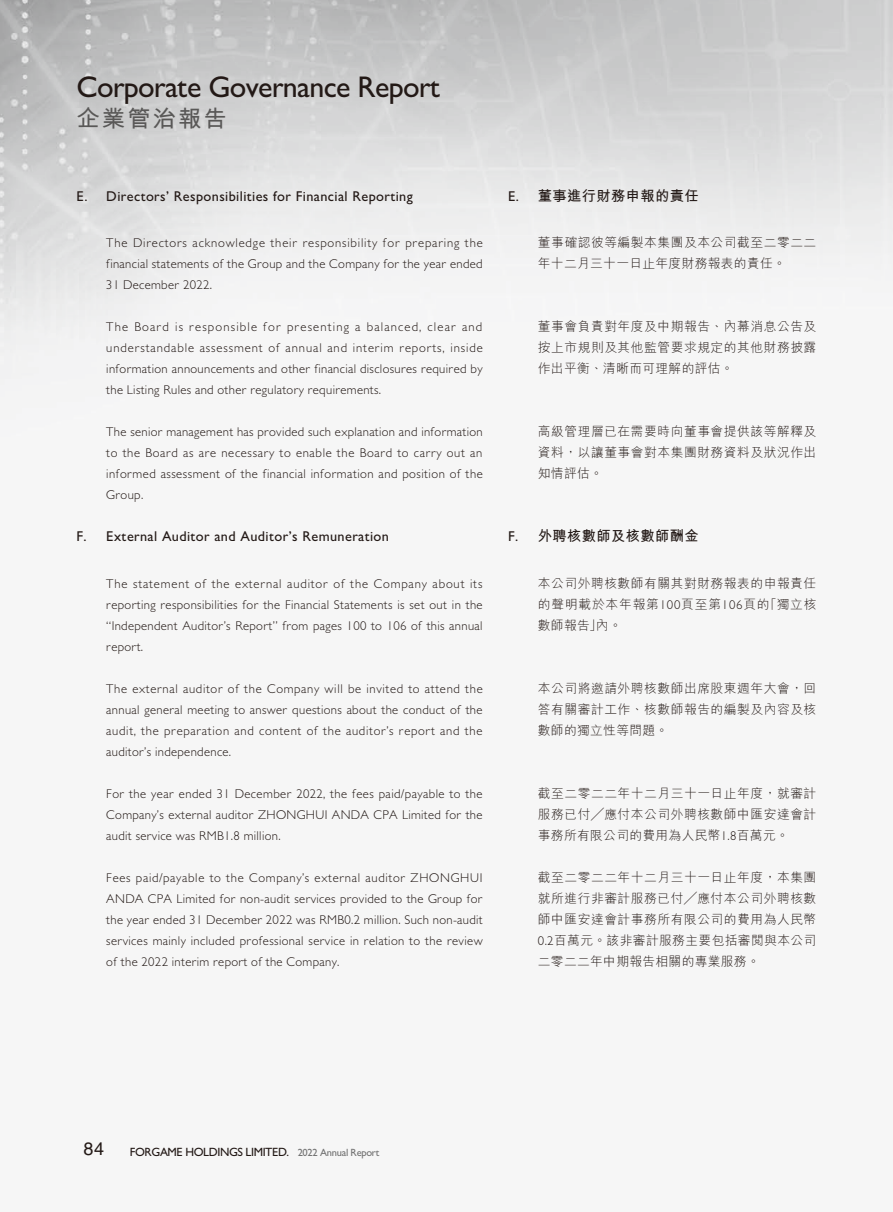
<style>
.page{position:relative;width:893px;height:1212px;background:#fff}
.page>*{position:absolute;margin:0;border:0;box-sizing:border-box;transform-origin:0 0}
.t1{font:500 30px "Gill Sans";letter-spacing:-.02em;color:#231916}
.t2{font:700 23.25px "M Hei HK";letter-spacing:.095em;color:#595857}
.t3{font:18px "Helvetica LT Std";color:#231916}
.t4{font:500 14.25px "Gill Sans";letter-spacing:.03em;color:#231916}
.t5{font:700 14.25px "M Hei HK";letter-spacing:.03em;color:#231916}
.t6{font:300 12.75px/21px "Gill Sans";letter-spacing:.025em;color:#231916;text-align:justify}
.t7{font:300 12.75px/21px "M Hei HK";letter-spacing:.04em;color:#231916;text-align:justify}
.t8{font:500 12px "Gill Sans";letter-spacing:-.03em;color:#231916}
.s1{font-family:"Gill Sans";font-weight:500}
.s2{font-family:"Gill Sans"}
.s3{font-size:10.5px;color:#727272}
</style>
<div class="page">
<h1 class="t1" style="left:77px;top:69px;width:365px">Corporate Governance Report</h1>
<h2 class="t2" style="left:77px;top:102px;width:152px">企業管治報告</h2>
<p class="t4" style="left:77px;top:188px;width:338px">E. Directors’ Responsibilities for Financial Reporting</p>
<p class="t6" style="left:106px;top:232px;width:378px">The Directors acknowledge their responsibility for preparing the financial statements of the Group and the Company for the year ended 31 December 2022.</p>
<p class="t6" style="left:106px;top:316px;width:378px">The Board is responsible for presenting a balanced, clear and understandable assessment of annual and interim reports, inside information announcements and other financial disclosures required by the Listing Rules and other regulatory requirements.</p>
<p class="t6" style="left:106px;top:421px;width:378px">The senior management has provided such explanation and information to the Board as are necessary to enable the Board to carry out an informed assessment of the financial information and position of the Group.</p>
<p class="t4" style="left:77px;top:528px;width:314px">F. External Auditor and Auditor’s Remuneration</p>
<p class="t6" style="left:106px;top:573px;width:378px">The statement of the external auditor of the Company about its reporting responsibilities for the Financial Statements is set out in the “Independent Auditor’s Report” from pages 100 to 106 of this annual report.</p>
<p class="t6" style="left:106px;top:678px;width:378px">The external auditor of the Company will be invited to attend the annual general meeting to answer questions about the conduct of the audit, the preparation and content of the auditor’s report and the auditor’s independence.</p>
<p class="t6" style="left:106px;top:783px;width:378px">For the year ended 31 December 2022, the fees paid/payable to the Company’s external auditor ZHONGHUI ANDA CPA Limited for the audit service was RMB1.8 million.</p>
<p class="t6" style="left:106px;top:867px;width:378px">Fees paid/payable to the Company’s external auditor ZHONGHUI ANDA CPA Limited for non-audit services provided to the Group for the year ended 31 December 2022 was RMB0.2 million. Such non-audit services mainly included professional service in relation to the review of the 2022 interim report of the Company.</p>
<p class="t5" style="left:508px;top:185px;width:192px"><span class="s1">E.</span> 董事進行財務申報的責任</p>
<p class="t7" style="left:538px;top:232px;width:280px">董事確認彼等編製本集團及本公司截至二零二二年十二月三十一日止年度財務報表的責任。</p>
<p class="t7" style="left:538px;top:316px;width:280px">董事會負責對年度及中期報告、內幕消息公告及按上市規則及其他監管要求規定的其他財務披露作出平衡、清晰而可理解的評估。</p>
<p class="t7" style="left:538px;top:421px;width:280px">高級管理層已在需要時向董事會提供該等解釋及資料，以讓董事會對本集團財務資料及狀況作出知情評估。</p>
<p class="t5" style="left:508px;top:526px;width:192px"><span class="s1">F.</span> 外聘核數師及核數師酬金</p>
<p class="t7" style="left:538px;top:572px;width:280px">本公司外聘核數師有關其對財務報表的申報責任的聲明載於本年報第<span class="s2">100</span>頁至第<span class="s2">106</span>頁的「獨立核數師報告」內。</p>
<p class="t7" style="left:538px;top:677px;width:280px">本公司將邀請外聘核數師出席股東週年大會，回答有關審計工作、核數師報告的編製及內容及核數師的獨立性等問題。</p>
<p class="t7" style="left:538px;top:782px;width:280px">截至二零二二年十二月三十一日止年度，就審計服務已付╱應付本公司外聘核數師中匯安達會計事務所有限公司的費用為人民幣<span class="s2">1.8</span>百萬元。</p>
<p class="t7" style="left:538px;top:866px;width:280px">截至二零二二年十二月三十一日止年度，本集團就所進行非審計服務已付╱應付本公司外聘核數師中匯安達會計事務所有限公司的費用為人民幣<span class="s2">0.2</span>百萬元。該非審計服務主要包括審閱與本公司二零二二年中期報告相關的專業服務。</p>
<h3 class="t3" style="left:84px;top:1138px;width:22px">84</h3>
<p class="t8" style="left:130px;top:1144px;width:251px">FORGAME HOLDINGS LIMITED. <span class="s3">2022 Annual Report</span></p>
</div>
